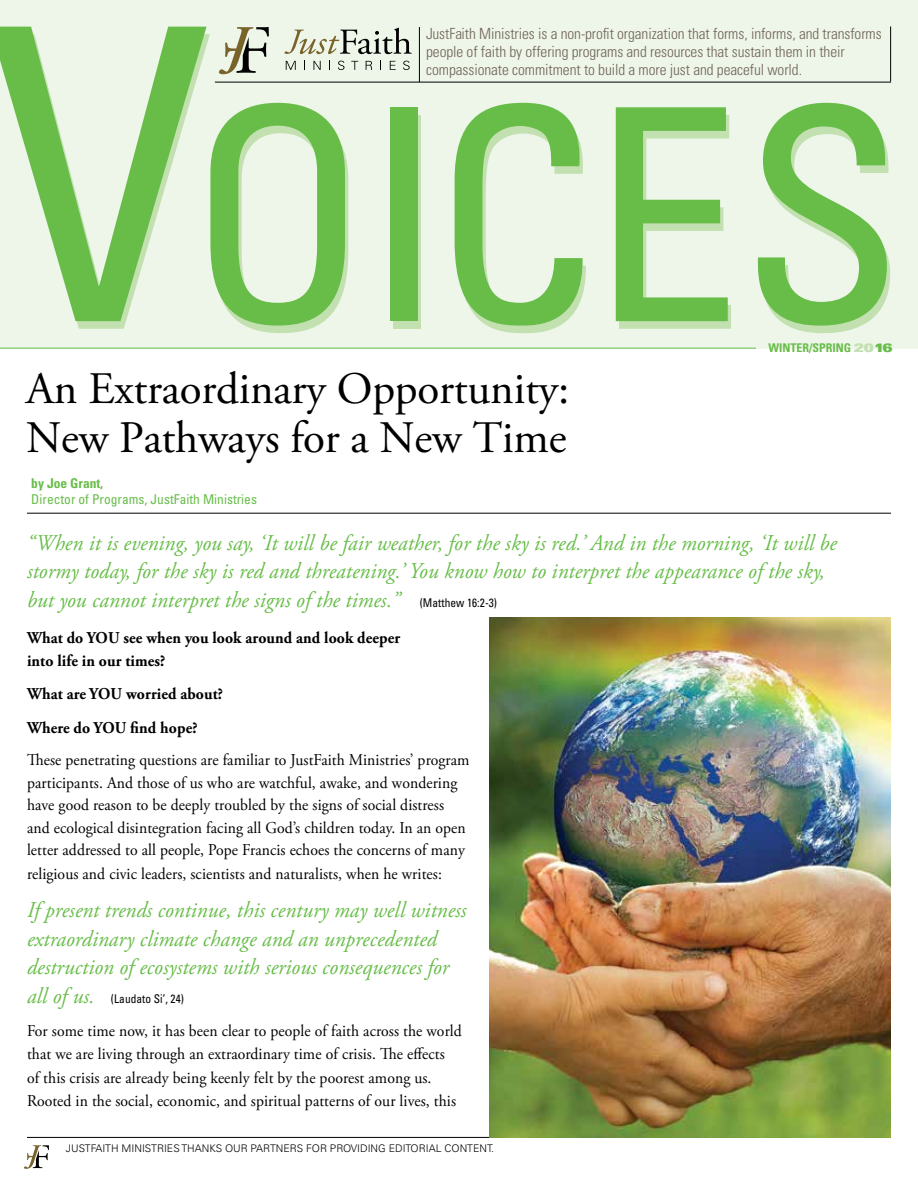
<style>
.page{position:relative;width:918px;height:1188px;background:#fff}
.page>*{position:absolute;margin:0;border:0;box-sizing:border-box;transform-origin:0 0}
.t1{font:condensed 408px "Univers";color:#68bd49}
.t2{font:condensed 296.25px "Univers";letter-spacing:-.02em;color:#68bd49}
.t3{font:45px "Adobe Garamond Pro";letter-spacing:-.005em;color:#000}
.t4{font:italic 22.5px/28.5px "Adobe Garamond Pro";letter-spacing:.005em;color:#68bd49;scale:.95 1}
.t5{font:16.5px/22.6px "Adobe Garamond Pro";letter-spacing:.005em;color:#000;scale:.95 1}
.t6{font:700 16.5px/23.2px "Adobe Garamond Pro";letter-spacing:.005em;color:#000;scale:.95 1}
.t7{font:300 condensed 15.3px/18px "Univers";letter-spacing:-.005em;color:#706259}
.t8{font:condensed 13.5px "Univers";color:#68bd49}
.t9{font:700 condensed 13.5px "Univers";color:#68bd49}
.t10{font:condensed 12px "Univers";letter-spacing:.005em;color:#000;scale:.95 1}
.t11{font:700 condensed 12px "Univers";color:#68bd49}
.t12{font:300 10.5px "Univers";color:#000}
.s1{font-weight:900;font-stretch:expanded;color:#c2e0b0}
.s2{font-weight:900;font-stretch:expanded}
.s3{font-family:"Adobe Garamond Pro";font-style:italic;font-stretch:normal;font-size:22.5px;color:#68bd49}
</style>
<div class="page">
<div style="left:0;top:0;width:918px;height:348px;background:#edf6e8"></div>
<hr style="left:215px;top:82px;width:676px;height:1px;background:#000">
<hr style="left:419px;top:27px;width:1px;height:55px;background:#000">
<hr style="left:890px;top:26px;width:1px;height:56px;background:#000">
<svg style="left:219px;top:27px;width:50px;height:47px"></svg>
<svg style="left:285px;top:28px;width:127px;height:26px"></svg>
<svg style="left:286px;top:61px;width:10px;height:9px"></svg>
<svg style="left:314px;top:61px;width:7px;height:9px"></svg>
<svg style="left:338px;top:61px;width:6px;height:9px"></svg>
<svg style="left:351px;top:61px;width:7px;height:9px"></svg>
<svg style="left:366px;top:61px;width:6px;height:9px"></svg>
<svg style="left:390px;top:61px;width:6px;height:9px"></svg>
<svg style="left:403px;top:61px;width:7px;height:9px"></svg>
<svg style="left:24px;top:1145px;width:25px;height:24px"></svg>
<hr style="left:0;top:348px;width:756px;height:1px;background:#68bd49">
<hr style="left:27px;top:513px;width:864px;height:1px;background:#000">
<hr style="left:27px;top:1137px;width:588px;height:1px;background:#000">
<img style="left:489px;top:618px;width:402px;height:520px">
<h1 class="t1" style="left:-15px;top:-82px;width:228px">V</h1>
<p class="t7" style="left:426px;top:25px;width:457px">JustFaith Ministries is a non-profit organization that forms, informs, and transforms people of faith by offering programs and resources that sustain them in their compassionate commitment to build a more just and peaceful world.</p>
<h2 class="t2" style="left:187px;top:28px;width:719px">OICES</h2>
<h3 class="t3" style="left:26px;top:361px;width:545px">An Extraordinary Opportunity:</h3>
<h3 class="t3" style="left:26px;top:411px;width:542px">New Pathways for a New Time</h3>
<p class="t11" style="left:768px;top:340px;width:126px">WINTER/SPRING <span class="s1">20</span><span class="s2">16</span></p>
<p class="t9" style="left:31px;top:475px;width:73px">by Joe Grant,</p>
<p class="t8" style="left:31px;top:491px;width:227px">Director of Programs, JustFaith Ministries</p>
<p class="t4" style="left:27px;top:529px;width:854px">“When it is evening, you say, ‘It will be fair weather, for the sky is red.’ And in the morning, ‘It will be stormy today, for the sky is red and threatening.’ You know how to interpret the appearance of the sky, but you cannot interpret the signs of the times.”</p>
<p class="t10" style="left:420px;top:595px;width:83px">(Matthew 16:2-3)</p>
<p class="t6" style="left:27px;top:626px;width:394px">What do YOU see when you look around and look deeper into life in our times?</p>
<p class="t6" style="left:27px;top:678px;width:208px;line-height:33.5px">What are YOU worried about?<br>Where do YOU find hope?</p>
<p class="t5" style="left:27px;top:749px;width:467px">These penetrating questions are familiar to JustFaith Ministries’ program participants. And those of us who are watchful, awake, and wondering have good reason to be deeply troubled by the signs of social distress and ecological disintegration facing all God’s children today. In an open letter addressed to all people, Pope Francis echoes the concerns of many religious and civic leaders, scientists and naturalists, when he writes:</p>
<h3 class="t4" style="left:27px;top:896px;width:464px">If present trends continue, this century may well witness extraordinary climate change and an unprecedented destruction of ecosystems with serious consequences for</h3>
<p class="t10" style="left:27px;top:991px;width:167px"><span class="s3">all of us.</span> (Laudato Si’, 24)</p>
<p class="t5" style="left:27px;top:1020px;width:459px;line-height:23.2px">For some time now, it has been clear to people of faith across the world that we are living through an extraordinary time of crisis. The effects<br>of this crisis are already being keenly felt by the poorest among us.<br>Rooted in the social, economic, and spiritual patterns of our lives, this</p>
<p class="t12" style="left:66px;top:1142px;width:430px">JUSTFAITH MINISTRIES THANKS OUR PARTNERS FOR PROVIDING EDITORIAL CONTENT.</p>
</div>
